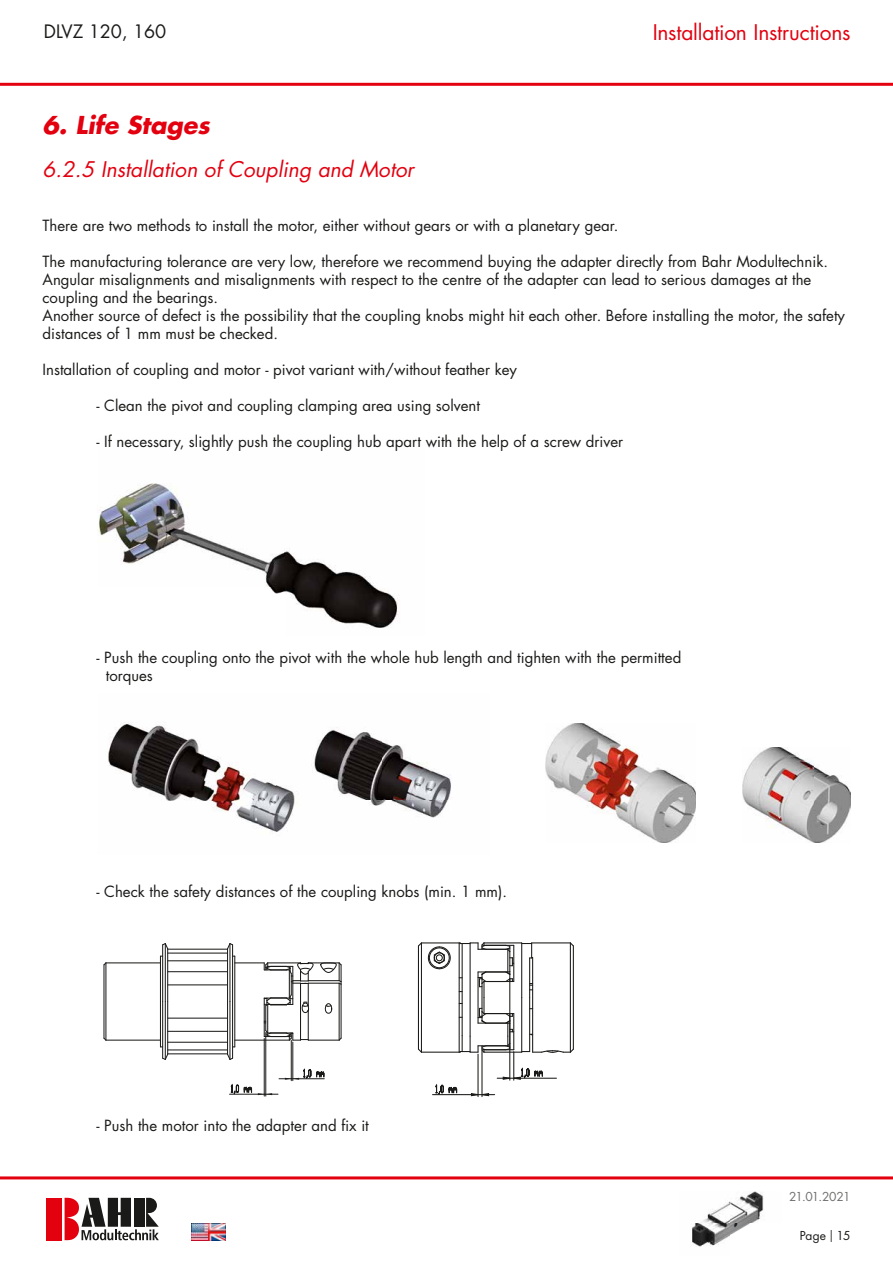
<style>
.page{position:relative;width:893px;height:1263px;background:#fff}
.page>*{position:absolute;margin:0;border:0;box-sizing:border-box;transform-origin:0 0}
.t1{font:italic 700 24px "Futura";color:#e3000f}
.t2{font:italic 21px "Futura";color:#e3000f}
.t3{font:21px "Futura";letter-spacing:-.01em;color:#e3000f}
.t4{font:18px "Futura";color:#1a1a18}
.t5{font:15px/18px "Futura";color:#1a1a18}
.t6{font:12px "Futura";letter-spacing:-.075em;color:#6f6f6e}
.t7{font:12px "Futura";letter-spacing:-.005em;color:#1a1a18}
.s1{font-family:"Minion Pro"}
</style>
<div class="page">
<hr style="left:0;top:1176px;width:893px;height:3px;background:#e3000f">
<hr style="left:0;top:83px;width:893px;height:3px;background:#e3000f">
<div style="left:47px;top:1198px;width:15px;height:42px;background:#e3000f"></div>
<svg style="left:65px;top:1198px;width:94px;height:42px"></svg>
<img style="left:692px;top:1192px;width:72px;height:55px">
<img style="left:191px;top:1223px;width:17px;height:17px">
<img style="left:208px;top:1223px;width:17px;height:17px">
<img style="left:98px;top:483px;width:300px;height:145px">
<hr style="left:308px;top:962px;width:31px;height:1px;background:#1a1a18">
<hr style="left:308px;top:1039px;width:31px;height:2px;background:#1a1a18">
<svg style="left:226px;top:943px;width:8px;height:7px"></svg>
<svg style="left:162px;top:943px;width:7px;height:7px"></svg>
<svg style="left:162px;top:1053px;width:7px;height:7px"></svg>
<hr style="left:168px;top:984px;width:60px;height:1px;background:#1a1a18">
<hr style="left:168px;top:1017px;width:60px;height:2px;background:#1a1a18">
<hr style="left:168px;top:971px;width:60px;height:1px;background:#1a1a18">
<hr style="left:168px;top:1031px;width:60px;height:1px;background:#1a1a18">
<hr style="left:106px;top:962px;width:54px;height:1px;background:#1a1a18">
<hr style="left:106px;top:1039px;width:54px;height:2px;background:#1a1a18">
<hr style="left:168px;top:960px;width:60px;height:1px;background:#1a1a18">
<hr style="left:168px;top:1042px;width:60px;height:1px;background:#1a1a18">
<hr style="left:168px;top:952px;width:60px;height:1px;background:#1a1a18">
<hr style="left:168px;top:1049px;width:60px;height:1px;background:#1a1a18">
<hr style="left:168px;top:949px;width:60px;height:1px;background:#1a1a18">
<hr style="left:168px;top:1053px;width:60px;height:1px;background:#1a1a18">
<hr style="left:341px;top:984px;width:1px;height:54px;background:#1a1a18">
<hr style="left:339px;top:983px;width:1px;height:57px;background:#1a1a18">
<hr style="left:308px;top:983px;width:31px;height:1px;background:#1a1a18">
<hr style="left:308px;top:980px;width:31px;height:1px;background:#1a1a18">
<svg style="left:320px;top:962px;width:22px;height:23px"></svg>
<svg style="left:324px;top:1003px;width:9px;height:11px"></svg>
<hr style="left:229px;top:943px;width:1px;height:58px;background:#1a1a18">
<hr style="left:229px;top:1001px;width:1px;height:58px;background:#1a1a18">
<hr style="left:232px;top:945px;width:1px;height:56px;background:#1a1a18">
<hr style="left:232px;top:1001px;width:1px;height:57px;background:#1a1a18">
<hr style="left:227px;top:949px;width:1px;height:52px;background:#1a1a18">
<hr style="left:227px;top:1001px;width:1px;height:53px;background:#1a1a18">
<hr style="left:165px;top:943px;width:1px;height:58px;background:#1a1a18">
<hr style="left:165px;top:1001px;width:1px;height:58px;background:#1a1a18">
<hr style="left:167px;top:949px;width:1px;height:52px;background:#1a1a18">
<hr style="left:167px;top:1001px;width:1px;height:53px;background:#1a1a18">
<hr style="left:162px;top:945px;width:1px;height:56px;background:#1a1a18">
<hr style="left:162px;top:1001px;width:1px;height:57px;background:#1a1a18">
<hr style="left:160px;top:956px;width:1px;height:91px;background:#1a1a18">
<hr style="left:105px;top:963px;width:1px;height:77px;background:#1a1a18">
<hr style="left:103px;top:965px;width:1px;height:73px;background:#1a1a18">
<svg style="left:233px;top:956px;width:81px;height:91px"></svg>
<hr style="left:264px;top:1038px;width:1px;height:58px;background:#1a1a18">
<hr style="left:265px;top:1032px;width:1px;height:64px;background:#1a1a18">
<hr style="left:291px;top:1040px;width:1px;height:41px;background:#1a1a18">
<hr style="left:292px;top:1042px;width:1px;height:39px;background:#1a1a18">
<svg style="left:226px;top:1053px;width:99px;height:44px"></svg>
<img style="left:108px;top:722px;width:168px;height:79px">
<img style="left:212px;top:801px;width:64px;height:31px">
<img style="left:276px;top:729px;width:175px;height:103px">
<svg style="left:418px;top:942px;width:156px;height:155px"></svg>
<img style="left:546px;top:723px;width:150px;height:119px">
<img style="left:743px;top:747px;width:107px;height:95px">
<p class="t4" style="left:44px;top:20px;width:124px">DLVZ 120, 160</p>
<h2 class="t3" style="left:653px;top:19px;width:199px">Installation Instructions</h2>
<h1 class="t1" style="left:43px;top:109px;width:169px">6. Life Stages</h1>
<h2 class="t2" style="left:43px;top:156px;width:373px">6.2.5 Installation of Coupling and Motor</h2>
<p class="t5" style="left:43px;top:217px;width:577px">There are two methods to install the motor, either without gears or with a planetary gear.</p>
<p class="t5" style="left:43px;top:253px;width:804px">The manufacturing tolerance are very low, therefore we recommend buying the adapter directly from Bahr Modultechnik.<br>Angular misalignments and misalignments with respect to the centre of the adapter can lead to serious damages at the coupling and the bearings.<br>Another source of defect is the possibility that the coupling knobs might hit each other. Before installing the motor, the safety distances of 1 mm must be checked.</p>
<p class="t5" style="left:43px;top:361px;width:476px">Installation of coupling and motor - pivot variant with/without feather key</p>
<p class="t5" style="left:97px;top:397px;width:385px">- Clean the pivot and coupling clamping area using solvent</p>
<p class="t5" style="left:97px;top:433px;width:528px">- If necessary, slightly push the coupling hub apart with the help of a screw driver</p>
<p class="t5" style="left:106px;top:649px;width:577px;text-indent:-9px">- Push the coupling onto the pivot with the whole hub length and tighten with the permitted torques</p>
<p class="t5" style="left:97px;top:883px;width:412px">- Check the safety distances of the coupling knobs (min. 1 mm).</p>
<p class="t5" style="left:97px;top:1117px;width:274px">- Push the motor into the adapter and fix it</p>
<p class="t6" style="left:789px;top:1189px;width:63px">21.01.2021</p>
<p class="t7" style="left:800px;top:1227px;width:52px">Page <span class="s1">|</span> 15</p>
</div>
